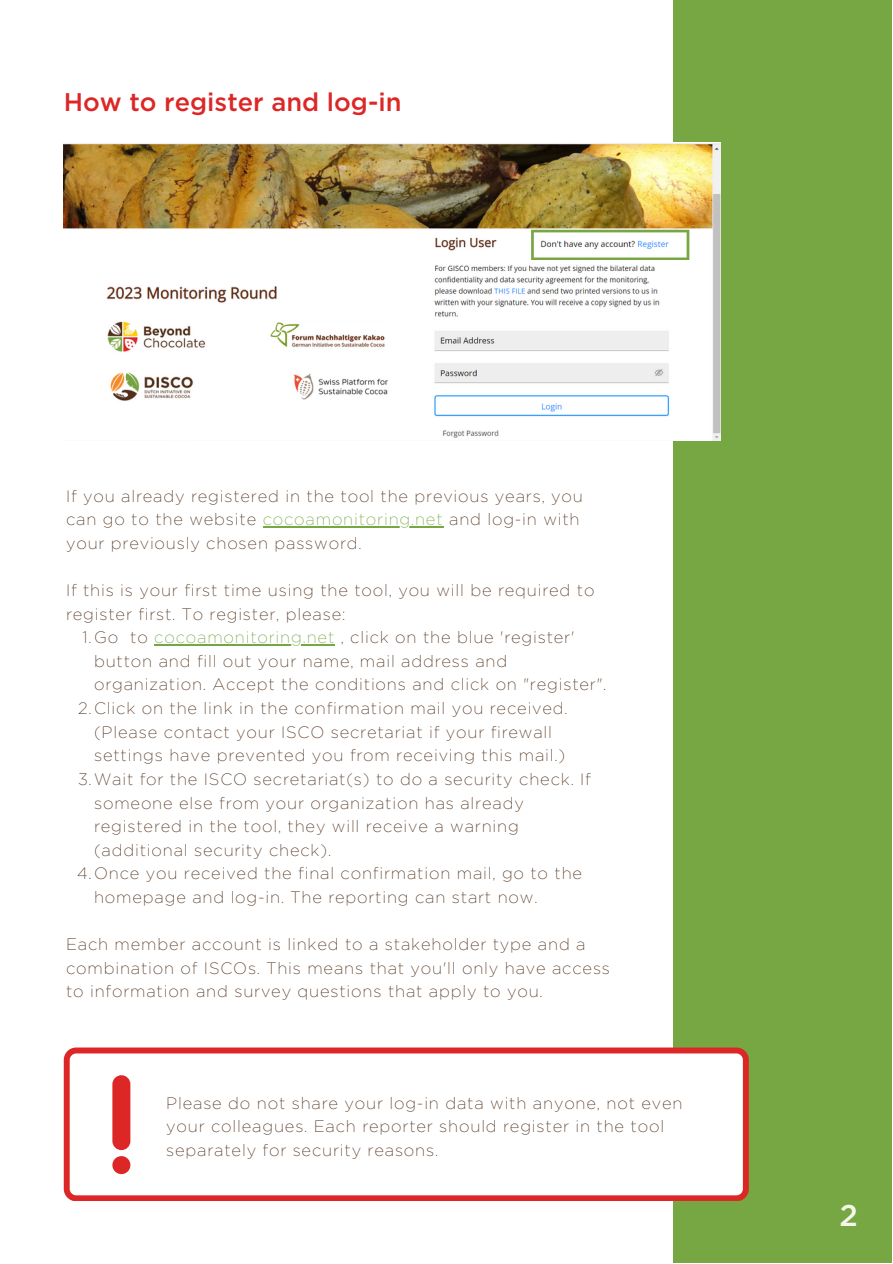
<style>
.page{position:relative;width:893px;height:1264px;background:#fff}
.page>*{position:absolute;margin:0;border:0;box-sizing:border-box;transform-origin:0 0}
.t1{font:500 30px "Gotham";color:#f6f7eb}
.t2{font:500 25.5px "Gotham";color:#dc2726}
.t3{font:200 16.5px/23.5px "Gotham";letter-spacing:.05em;color:#4f2e18}
.s1{color:#76a742}
.s2{color:#75a643}
</style>
<div class="page">
<div style="left:673px;top:0;width:218px;height:1262px;background:#76a742"></div>
<hr style="left:154px;top:644px;width:149px;height:1px;background:#75a643">
<hr style="left:303px;top:644px;width:32px;height:1px;background:#76a742">
<hr style="left:263px;top:526px;width:180px;height:1px;background:#76a742">
<svg style="left:64px;top:1047px;width:684px;height:153px"></svg>
<svg style="left:112px;top:1156px;width:18px;height:18px"></svg>
<div style="left:112px;top:1075px;width:18px;height:75px;background:#dd2726;border-radius:9px"></div>
<img style="left:64px;top:142px;width:656px;height:298px">
<svg style="left:531px;top:230px;width:167px;height:62px"></svg>
<h2 class="t2" style="left:64px;top:91px;width:339px">How to register and log-in</h2>
<p class="t3" style="left:66px;top:485px;width:518px">If you already registered in the tool the previous years, you can go to the website <span class="s1">cocoamonitoring.net</span> and log-in with your previously chosen password.</p>
<p class="t3" style="left:66px;top:579px;width:530px">If this is your first time using the tool, you will be required to register first. To register, please:</p>
<p class="t3" style="left:82px;top:626px;width:493px">1.Go to <span class="s2">cocoamonitoring</span><span class="s1">.net</span> , click on the blue 'register'</p>
<p class="t3" style="left:94px;top:650px;width:415px">button and fill out your name, mail address and</p>
<p class="t3" style="left:94px;top:673px;width:513px">organization. Accept the conditions and click on "register".</p>
<p class="t3" style="left:78px;top:697px;width:491px">2.Click on the link in the confirmation mail you received.</p>
<p class="t3" style="left:94px;top:721px;width:459px">(Please contact your ISCO secretariat if your firewall</p>
<p class="t3" style="left:94px;top:744px;width:472px">settings have prevented you from receiving this mail.)</p>
<p class="t3" style="left:78px;top:768px;width:514px">3.Wait for the ISCO secretariat(s) to do a security check. If</p>
<p class="t3" style="left:94px;top:791px;width:431px">someone else from your organization has already</p>
<p class="t3" style="left:94px;top:815px;width:426px">registered in the tool, they will receive a warning</p>
<p class="t3" style="left:94px;top:839px;width:238px">(additional security check).</p>
<p class="t3" style="left:77px;top:862px;width:506px">4.Once you received the final confirmation mail, go to the</p>
<p class="t3" style="left:94px;top:886px;width:445px">homepage and log-in. The reporting can start now.</p>
<p class="t3" style="left:66px;top:933px;width:545px">Each member account is linked to a stakeholder type and a combination of ISCOs. This means that you'll only have access to information and survey questions that apply to you.</p>
<p class="t3" style="left:166px;top:1091px;width:517px">Please do not share your log-in data with anyone, not even your colleagues. Each reporter should register in the tool separately for security reasons.</p>
<h1 class="t1" style="left:839px;top:1202px;width:20px">2</h1>
</div>
